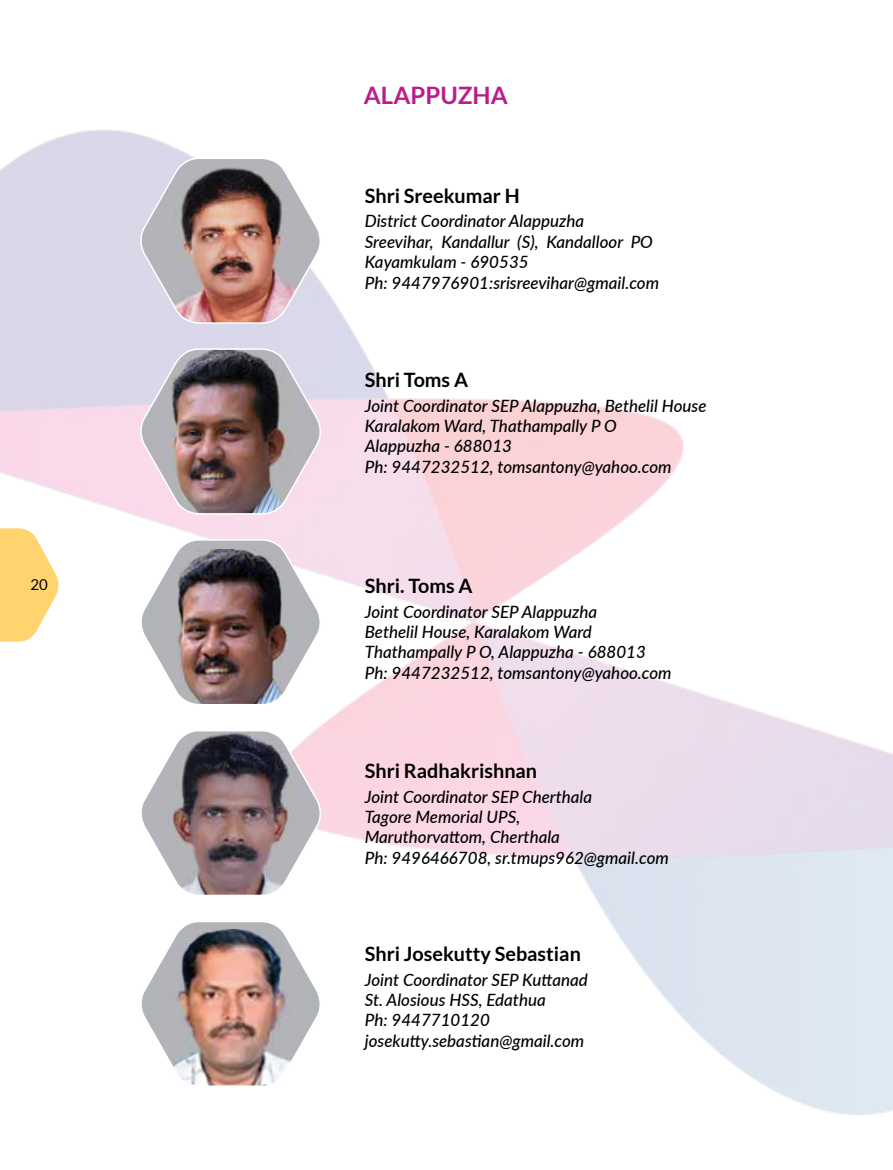
<style>
.page{position:relative;width:893px;height:1170px;background:#fff}
.page>*{position:absolute;margin:0;border:0;box-sizing:border-box;transform-origin:0 0}
.t1{font:700 24px "Lato";color:#bb1b8d}
.t2{font:700 19.8px "Lato";color:#000}
.t3{font:italic 500 16.95px/20.4px "Lato";color:#000}
.t4{font:15px "Lato";color:#000}
</style>
<div class="page">
<svg style="left:141px;top:729px;width:185px;height:166px"></svg>
<img style="left:141px;top:922px;width:179px;height:165px">
<img style="left:135px;top:157px;width:191px;height:168px">
<img style="left:141px;top:538px;width:185px;height:166px">
<img style="left:135px;top:347px;width:191px;height:169px">
<svg style="left:0;top:528px;width:59px;height:113px"></svg>
<p class="t4" style="left:31px;top:576px;width:19px">20</p>
<h1 class="t1" style="left:364px;top:82px;width:145px">ALAPPUZHA</h1>
<p class="t2" style="left:365px;top:184px;width:156px">Shri Sreekumar H</p>
<p class="t3" style="left:365px;top:210px;width:296px">District Coordinator Alappuzha<br>Sreevihar, Kandallur (S), Kandalloor PO Kayamkulam - 690535<br>Ph: 9447976901:srisreevihar@gmail.com</p>
<p class="t2" style="left:365px;top:368px;width:105px">Shri Toms A</p>
<p class="t3" style="left:365px;top:394px;width:343px">Joint Coordinator SEP Alappuzha, Bethelil House Karalakom Ward, Thathampally P O<br>Alappuzha - 688013<br>Ph: 9447232512, tomsantony@yahoo.com</p>
<p class="t2" style="left:365px;top:574px;width:109px">Shri. Toms A</p>
<p class="t3" style="left:365px;top:600px;width:308px">Joint Coordinator SEP Alappuzha<br>Bethelil House, Karalakom Ward Thathampally P O, Alappuzha - 688013<br>Ph: 9447232512, tomsantony@yahoo.com</p>
<p class="t2" style="left:365px;top:759px;width:174px">Shri Radhakrishnan</p>
<p class="t3" style="left:365px;top:785px;width:305px">Joint Coordinator SEP Cherthala<br>Tagore Memorial UPS,<br>Maruthorvattom, Cherthala<br>Ph: 9496466708, sr.tmups962@gmail.com</p>
<p class="t2" style="left:365px;top:942px;width:218px">Shri Josekutty Sebastian</p>
<p class="t3" style="left:365px;top:968px;width:224px">Joint Coordinator SEP Kuttanad<br>St. Alosious HSS, Edathua<br>Ph: 9447710120 josekutty.sebastian@gmail.com</p>
</div>
